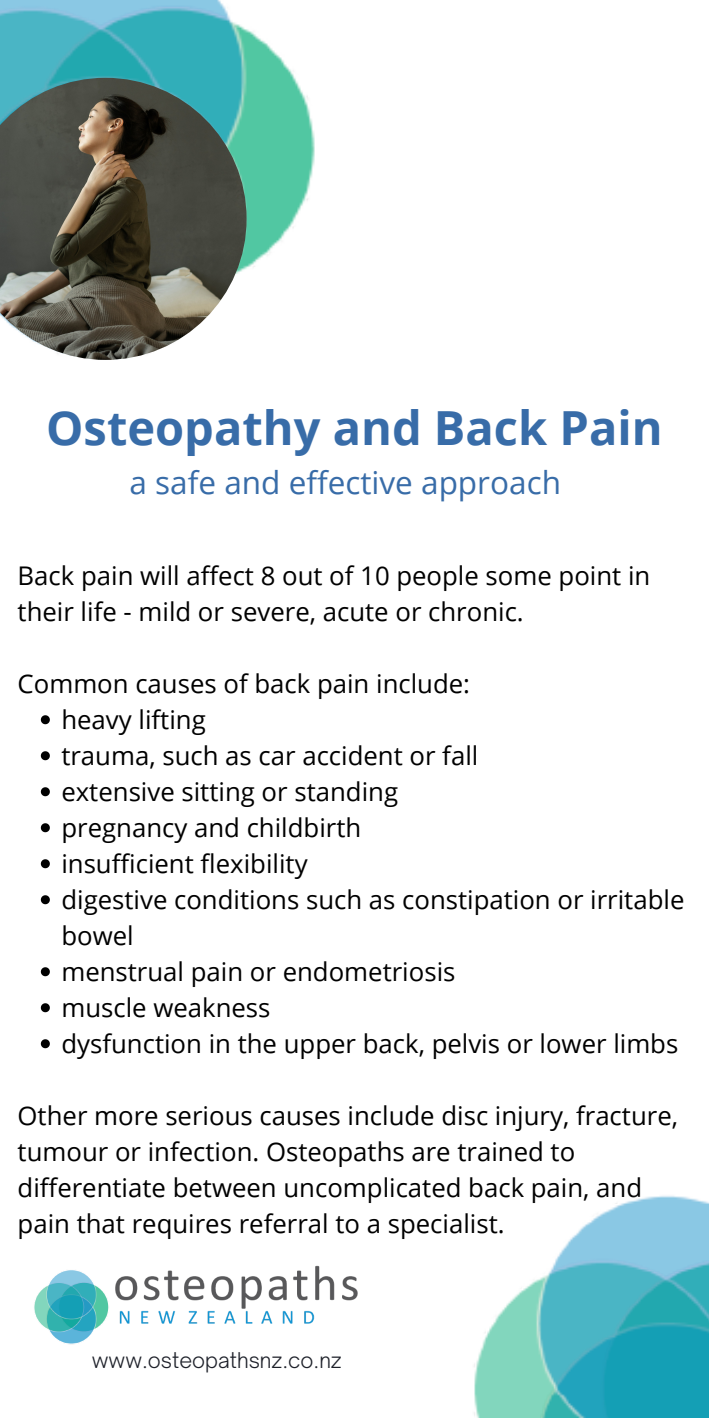
<style>
.page{position:relative;width:709px;height:1418px;background:#fff}
.page>*{position:absolute;margin:0;border:0;box-sizing:border-box;transform-origin:0 0}
.t1{font:700 47px "Open Sans";color:#386ca8}
.t2{font:31.5px "Open Sans";color:#386ca8}
.t3{font:25.75px/36px "Open Sans";color:#000}
.t4{font:300 20.8px "Open Sauce One";color:#1e212a}
</style>
<div class="page">
<img style="left:0;top:0;width:315px;height:269px">
<svg style="left:41px;top:715px;width:9px;height:9px"></svg>
<svg style="left:41px;top:751px;width:9px;height:9px"></svg>
<svg style="left:41px;top:787px;width:9px;height:9px"></svg>
<svg style="left:41px;top:823px;width:9px;height:9px"></svg>
<svg style="left:41px;top:859px;width:9px;height:9px"></svg>
<svg style="left:41px;top:895px;width:9px;height:9px"></svg>
<svg style="left:41px;top:967px;width:9px;height:9px"></svg>
<svg style="left:41px;top:1003px;width:9px;height:9px"></svg>
<svg style="left:41px;top:1039px;width:9px;height:9px"></svg>
<img style="left:474px;top:1195px;width:234px;height:222px">
<img style="left:0;top:78px;width:246px;height:282px">
<img style="left:34px;top:1265px;width:324px;height:80px">
<div style="left:104px;top:1331px;width:265px;height:26px;background:#fff"></div>
<h1 class="t1" style="left:46px;top:395px;width:618px">Osteopathy and Back Pain</h1>
<p class="t2" style="left:129px;top:460px;width:433px">a safe and effective approach</p>
<p class="t3" style="left:18px;top:557px;width:634px">Back pain will affect 8 out of 10 people some point in their life - mild or severe, acute or chronic.</p>
<p class="t3" style="left:18px;top:665px;width:454px">Common causes of back pain include:</p>
<p class="t3" style="left:61px;top:700px;width:624px">heavy lifting<br>trauma, such as car accident or fall<br>extensive sitting or standing<br>pregnancy and childbirth<br>insufficient flexibility<br>digestive conditions such as constipation or irritable bowel<br>menstrual pain or endometriosis<br>muscle weakness<br>dysfunction in the upper back, pelvis or lower limbs</p>
<p class="t3" style="left:18px;top:1096px;width:662px">Other more serious causes include disc injury, fracture, tumour or infection. Osteopaths are trained to differentiate between uncomplicated back pain, and pain that requires referral to a specialist.</p>
<p class="t4" style="left:92px;top:1347px;width:251px">www.osteopathsnz.co.nz</p>
</div>
